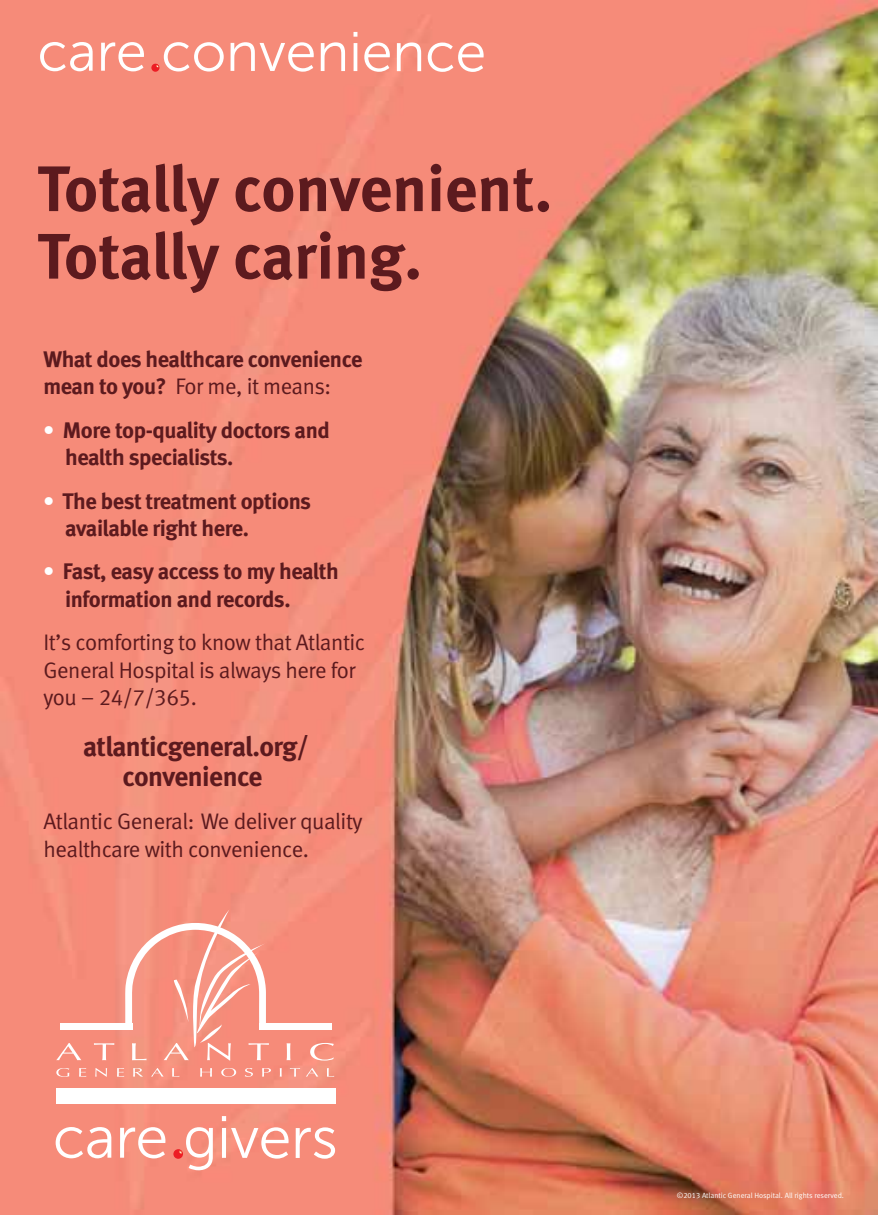
<style>
.page{position:relative;width:878px;height:1215px;background:#fff}
.page>*{position:absolute;margin:0;border:0;box-sizing:border-box;transform-origin:0 0}
.t1{font:64.25px/67.5px "Meta Bold LF";color:#5c1a1e}
.t2{font:27.5px/30px "Meta Bold LF";letter-spacing:-.02em;color:#5c1a1e;text-align:center}
.t3{font:22.5px/27.5px "Meta Bold LF";letter-spacing:-.02em;color:#5c1a1e}
.t4{font:22.5px/27.5px "Meta Normal LF";letter-spacing:-.02em;color:#5c1a1e}
.t5{font:7.5px "Meta Normal LF";color:#fff}
.s1{font-family:"Meta Bold LF"}
.s2{color:#fff}
</style>
<div class="page">
<img style="left:0;top:0;width:878px;height:1215px">
<svg style="left:40px;top:42px;width:53px;height:29px"></svg>
<svg style="left:101px;top:42px;width:43px;height:29px"></svg>
<svg style="left:230px;top:42px;width:84px;height:30px"></svg>
<svg style="left:321px;top:42px;width:24px;height:29px"></svg>
<svg style="left:353px;top:43px;width:4px;height:28px"></svg>
<svg style="left:353px;top:32px;width:4px;height:5px"></svg>
<svg style="left:364px;top:42px;width:26px;height:30px"></svg>
<svg style="left:397px;top:42px;width:24px;height:29px"></svg>
<svg style="left:427px;top:43px;width:56px;height:29px"></svg>
<div style="left:151px;top:64px;width:8px;height:8px;background:#ed1d24;border-radius:50%"></div>
<svg style="left:155px;top:42px;width:69px;height:30px"></svg>
<svg style="left:173px;top:1149px;width:10px;height:10px"></svg>
<div style="left:60px;top:1023px;width:72px;height:7px;background:#fff"></div>
<div style="left:259px;top:1023px;width:72px;height:7px;background:#fff"></div>
<svg style="left:56px;top:1068px;width:13px;height:9px"></svg>
<svg style="left:79px;top:1068px;width:7px;height:9px"></svg>
<svg style="left:95px;top:1068px;width:12px;height:9px"></svg>
<svg style="left:117px;top:1068px;width:7px;height:9px"></svg>
<svg style="left:133px;top:1068px;width:10px;height:9px"></svg>
<svg style="left:151px;top:1068px;width:12px;height:9px"></svg>
<svg style="left:172px;top:1068px;width:7px;height:9px"></svg>
<svg style="left:200px;top:1068px;width:12px;height:9px"></svg>
<svg style="left:221px;top:1068px;width:15px;height:9px"></svg>
<svg style="left:245px;top:1068px;width:8px;height:9px"></svg>
<svg style="left:262px;top:1068px;width:9px;height:9px"></svg>
<svg style="left:280px;top:1068px;width:2px;height:9px"></svg>
<svg style="left:290px;top:1068px;width:10px;height:9px"></svg>
<svg style="left:306px;top:1068px;width:12px;height:9px"></svg>
<svg style="left:327px;top:1068px;width:7px;height:9px"></svg>
<svg style="left:56px;top:1043px;width:25px;height:17px"></svg>
<svg style="left:94px;top:1043px;width:20px;height:17px"></svg>
<svg style="left:286px;top:1043px;width:4px;height:17px"></svg>
<svg style="left:310px;top:1043px;width:24px;height:18px"></svg>
<div style="left:56px;top:1088px;width:279px;height:15px;background:#fff"></div>
<svg style="left:125px;top:909px;width:144px;height:152px;background:#f6a192"></svg>
<svg style="left:56px;top:1127px;width:55px;height:31px"></svg>
<svg style="left:120px;top:1127px;width:45px;height:31px"></svg>
<svg style="left:178px;top:1127px;width:35px;height:43px"></svg>
<hr style="left:222px;top:1128px;width:4px;height:30px;background:#fff">
<svg style="left:222px;top:1116px;width:4px;height:5px"></svg>
<svg style="left:231px;top:1127px;width:57px;height:32px"></svg>
<svg style="left:296px;top:1127px;width:39px;height:32px"></svg>
<h1 class="t1" style="left:38px;top:154px;width:516px">Totally convenient.<br>Totally caring.</h1>
<p class="t3" style="left:43px;top:345px;width:320px">What does healthcare convenience</p>
<p class="t4" style="left:43px;top:373px;width:289px"><span class="s1">mean to you?</span> For me, it means:</p>
<p class="t3" style="left:65px;top:416px;width:266px;text-indent:-22px"><span class="s2">•</span> More top-quality doctors and health specialists.</p>
<p class="t3" style="left:65px;top:487px;width:247px;text-indent:-22px"><span class="s2">•</span> The best treatment options available right here.</p>
<p class="t3" style="left:65px;top:558px;width:275px;text-indent:-22px"><span class="s2">•</span> Fast, easy access to my health information and records.</p>
<p class="t4" style="left:43px;top:628px;width:323px">It’s comforting to know that Atlantic<br>General Hospital is always here for you – 24/7/365.</p>
<p class="t2" style="left:83px;top:731px;width:227px">atlanticgeneral.org/ convenience</p>
<p class="t4" style="left:43px;top:808px;width:320px">Atlantic General: We deliver quality healthcare with convenience.</p>
<p class="t5" style="left:677px;top:1192px;width:169px">©2013 Atlantic General Hospital. All rights reserved.</p>
</div>
